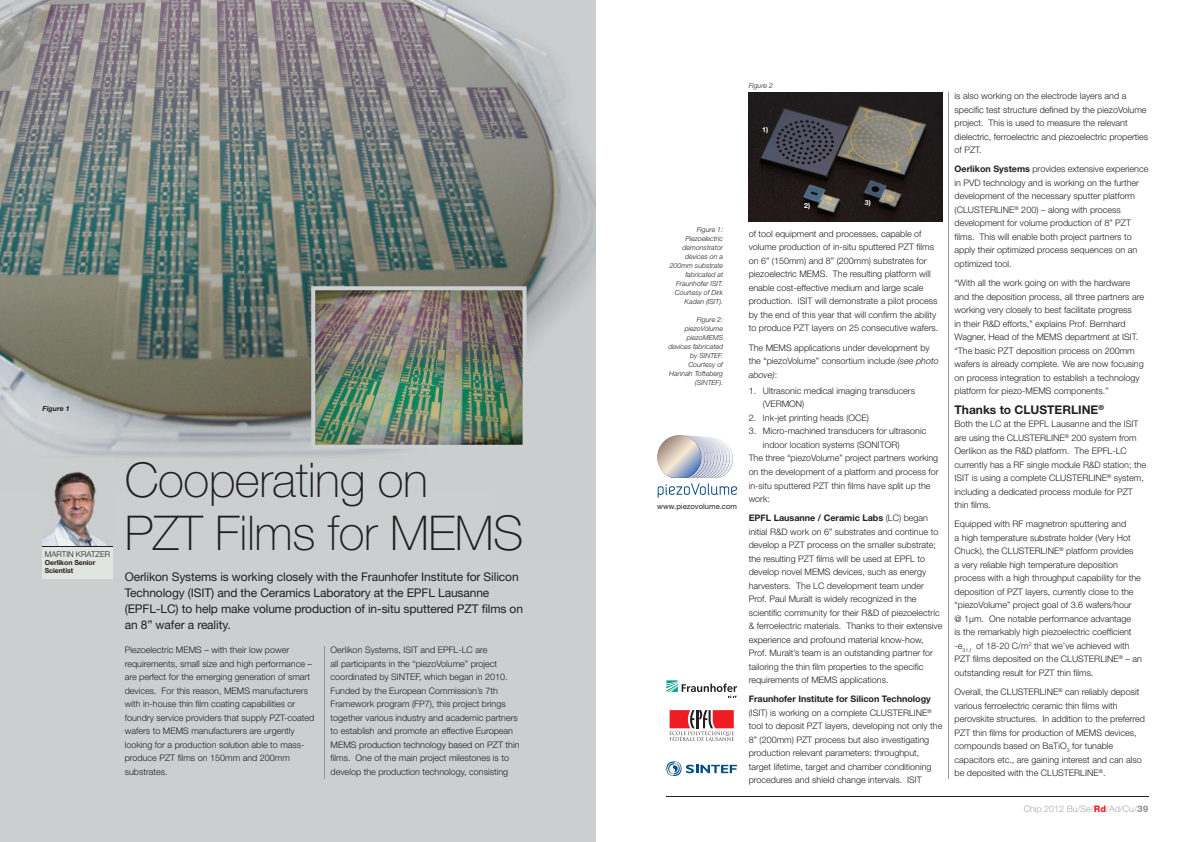
<style>
.page{position:relative;width:1191px;height:842px;background:#fff}
.page>*{position:absolute;margin:0;border:0;box-sizing:border-box;transform-origin:0 0}
.t1{font:100 48px/53px "Helvetica Neue";letter-spacing:-.01em;color:#231f20}
.t2{font:12px/16px "Helvetica Neue";letter-spacing:-.01em;color:#231f20}
.t3{font:700 12px "Helvetica Neue";color:#231f20}
.t4{font:300 9px/13.5px "Helvetica Neue";color:#231f20}
.t5{font:300 9px "Helvetica Neue";color:#a8a9ad}
.t6{font:300 8px "Helvetica Neue";color:#231f20}
.t7{font:7.6px "Helvetica Neue";letter-spacing:.005em;color:#231f20}
.t8{font:italic 300 7px/9px "Helvetica Neue";color:#231f20;text-align:right}
.t9{font:700 7px/8px "Helvetica Neue";letter-spacing:-.01em;color:#231f20}
.t10{font:italic 700 7px "Helvetica Neue";color:#231f20}
.t11{font:700 7px "Helvetica Neue";color:#fff}
.s1{font-style:italic}
.s2{font-weight:700}
.s3{font-weight:800;color:#ee1d23}
.s4{font-weight:800;color:#939598}
</style>
<div class="page">
<svg style="left:669px;top:710px;width:65px;height:31px"></svg>
<svg style="left:666px;top:680px;width:71px;height:17px"></svg>
<svg style="left:666px;top:761px;width:71px;height:15px"></svg>
<img style="left:0;top:0;width:490px;height:491px">
<img style="left:490px;top:0;width:105px;height:842px">
<div style="left:0;top:491px;width:70px;height:351px;background:#cbcfcf"></div>
<img style="left:311px;top:286px;width:215px;height:163px">
<hr style="left:325px;top:646px;width:1px;height:132px;background:#939598">
<img style="left:43px;top:456px;width:70px;height:90px">
<hr style="left:43px;top:546px;width:70px;height:1px;background:#231f20">
<div style="left:43px;top:547px;width:70px;height:32px;background:#e1e5e2"></div>
<hr style="left:948px;top:92px;width:1px;height:686px;background:#939598">
<img style="left:748px;top:92px;width:194px;height:129px">
<svg style="left:657px;top:435px;width:80px;height:63px"></svg>
<hr style="left:666px;top:797px;width:482px;height:1px;background:#231f20">
<p class="t10" style="left:43px;top:404px;width:29px">Figure 1</p>
<p class="t6" style="left:45px;top:549px;width:67px">MARTIN KRATZER</p>
<p class="t9" style="left:45px;top:558px;width:52px">Oerlikon Senior<br>Scientist</p>
<h1 class="t1" style="left:125px;top:453px;width:400px">Cooperating on<br>PZT Films for MEMS</h1>
<p class="t2" style="left:125px;top:569px;width:400px">Oerlikon Systems is working closely with the Fraunhofer Institute for Silicon Technology (ISIT) and the Ceramics Laboratory at the EPFL Lausanne (EPFL-LC) to help make volume production of in-situ sputtered PZT films on an 8” wafer a reality.</p>
<p class="t4" style="left:125px;top:643px;width:191px">Piezoelectric MEMS – with their low power requirements, small size and high performance – are perfect for the emerging generation of smart devices. For this reason, MEMS manufacturers with in-house thin film coating capabilities or foundry service providers that supply PZT-coated wafers to MEMS manufacturers are urgently looking for a production solution able to mass&shy;produce PZT films on 150mm and 200mm substrates.</p>
<p class="t4" style="left:331px;top:643px;width:190px">Oerlikon Systems, ISIT and EPFL-LC are<br>all participants in the “piezoVolume” project coordinated by SINTEF, which began in 2010.<br>Funded by the European Commission’s 7th Framework program (FP7), this project brings together various industry and academic partners to establish and promote an effective European MEMS production technology based on PZT thin films. One of the main project milestones is to develop the production technology, consisting</p>
<p class="t8" style="left:748px;top:81px;width:26px">Figure 2</p>
<p class="t11" style="left:762px;top:125px;width:7px">1)</p>
<p class="t8" style="left:669px;top:225px;width:55px">Figure 1:<br>Piezoelectric demonstrator devices on a<br>200mm substrate fabricated at<br>Fraunhofer ISIT.<br>Courtesy of Dirk<br>Kaden (ISIT).</p>
<p class="t8" style="left:668px;top:315px;width:56px">Figure 2: piezoVolume piezoMEMS devices fabricated by SINTEF.<br>Courtesy of<br>Hannah Tofteberg (SINTEF).</p>
<p class="t7" style="left:657px;top:502px;width:81px">www.piezovolume.com</p>
<p class="t11" style="left:804px;top:201px;width:7px">2)</p>
<p class="t11" style="left:865px;top:198px;width:7px">3)</p>
<p class="t4" style="left:748px;top:227px;width:191px">of tool equipment and processes, capable of volume production of in-situ sputtered PZT films on 6” (150mm) and 8” (200mm) substrates for piezoelectric MEMS. The resulting platform will enable cost-effective medium and large scale production. ISIT will demonstrate a pilot process by the end of this year that will confirm the ability to produce PZT layers on 25 consecutive wafers.</p>
<p class="t4" style="left:748px;top:340px;width:192px">The MEMS applications under development by the “piezoVolume” consortium include <span class="s1">(see photo above)</span>:</p>
<p class="t4" style="left:763px;top:384px;width:154px;text-indent:-14px">1. Ultrasonic medical imaging transducers (VERMON)</p>
<p class="t4" style="left:748px;top:411px;width:122px">2. Ink-jet printing heads (OCE)</p>
<p class="t4" style="left:748px;top:424px;width:179px">3. Micro-machined transducers for ultrasonic</p>
<p class="t4" style="left:763px;top:438px;width:138px">indoor location systems (SONITOR)</p>
<p class="t4" style="left:748px;top:451px;width:191px">The three “piezoVolume” project partners working</p>
<p class="t4" style="left:748px;top:465px;width:191px">on the development of a platform and process for</p>
<p class="t4" style="left:748px;top:478px;width:183px">in-situ sputtered PZT thin films have split up the</p>
<p class="t4" style="left:748px;top:492px;width:23px">work:</p>
<p class="t4" style="left:748px;top:511px;width:195px"><span class="s2">EPFL Lausanne / Ceramic Labs</span> (LC) began initial R&amp;D work on 6” substrates and continue to develop a PZT process on the smaller substrate; the resulting PZT films will be used at EPFL to develop novel MEMS devices, such as energy harvesters. The LC development team under Prof. Paul Muralt is widely recognized in the scientific community for their R&amp;D of piezoelectric &amp; ferroelectric materials. Thanks to their extensive experience and profound material know-how, Prof. Muralt’s team is an outstanding partner for tailoring the thin film properties to the specific requirements of MEMS applications.</p>
<p class="t4" style="left:748px;top:692px;width:195px"><span class="s2">Fraunhofer Institute for Silicon Technology </span>(ISIT) is working on a complete CLUSTERLINE<sup>® </sup>tool to deposit PZT layers, developing not only the 8” (200mm) PZT process but also investigating production relevant parameters: throughput, target lifetime, target and chamber conditioning procedures and shield change intervals. ISIT</p>
<p class="t4" style="left:954px;top:89px;width:195px">is also working on the electrode layers and a specific test structure defined by the piezoVolume project. This is used to measure the relevant dielectric, ferroelectric and piezoelectric properties of PZT.</p>
<p class="t4" style="left:954px;top:162px;width:195px"><span class="s2">Oerlikon Systems</span> provides extensive experience in PVD technology and is working on the further development of the necessary sputter platform (CLUSTERLINE<sup>®</sup> 200) – along with process development for volume production of 8” PZT films. This will enable both project partners to apply their optimized process sequences on an optimized tool.</p>
<p class="t4" style="left:954px;top:276px;width:191px">“With all the work going on with the hardware and the deposition process, all three partners are working very closely to best facilitate progress<br>in their R&amp;D efforts,” explains Prof. Bernhard Wagner, Head of the MEMS department at ISIT. “The basic PZT deposition process on 200mm wafers is already complete. We are now focusing on process integration to establish a technology platform for piezo-MEMS components.”</p>
<h2 class="t3" style="left:954px;top:402px;width:151px">Thanks to CLUSTERLINE<sup>®</sup></h2>
<p class="t4" style="left:954px;top:417px;width:193px">Both the LC at the EPFL Lausanne and the ISIT are using the CLUSTERLINE<sup>®</sup> 200 system from Oerlikon as the R&amp;D platform. The EPFL-LC currently has a RF single module R&amp;D station; the ISIT is using a complete CLUSTERLINE<sup>®</sup> system, including a dedicated process module for PZT thin films.</p>
<p class="t4" style="left:954px;top:517px;width:189px">Equipped with RF magnetron sputtering and<br>a high temperature substrate holder (Very Hot Chuck), the CLUSTERLINE<sup>®</sup> platform provides<br>a very reliable high temperature deposition process with a high throughput capability for the deposition of PZT layers, currently close to the “piezoVolume” project goal of 3.6 wafers/hour<br>@ 1µm. One notable performance advantage<br>is the remarkably high piezoelectric coefficient -e<sub>31,f</sub> of 18-20 C/m<sup>2</sup> that we’ve achieved with PZT films deposited on the CLUSTERLINE<sup>®</sup> – an outstanding result for PZT thin films.</p>
<p class="t4" style="left:954px;top:685px;width:192px">Overall, the CLUSTERLINE<sup>®</sup> can reliably deposit various ferroelectric ceramic thin films with perovskite structures. In addition to the preferred PZT thin films for production of MEMS devices, compounds based on BaTiO<sub>3</sub> for tunable capacitors etc., are gaining interest and can also be deposited with the CLUSTERLINE<sup>®</sup>.</p>
<p class="t5" style="left:1023px;top:803px;width:126px">Chip 2012 Bu/Se/<span class="s3">Rd</span>/Ad/Cu/<span class="s4">39</span></p>
</div>
